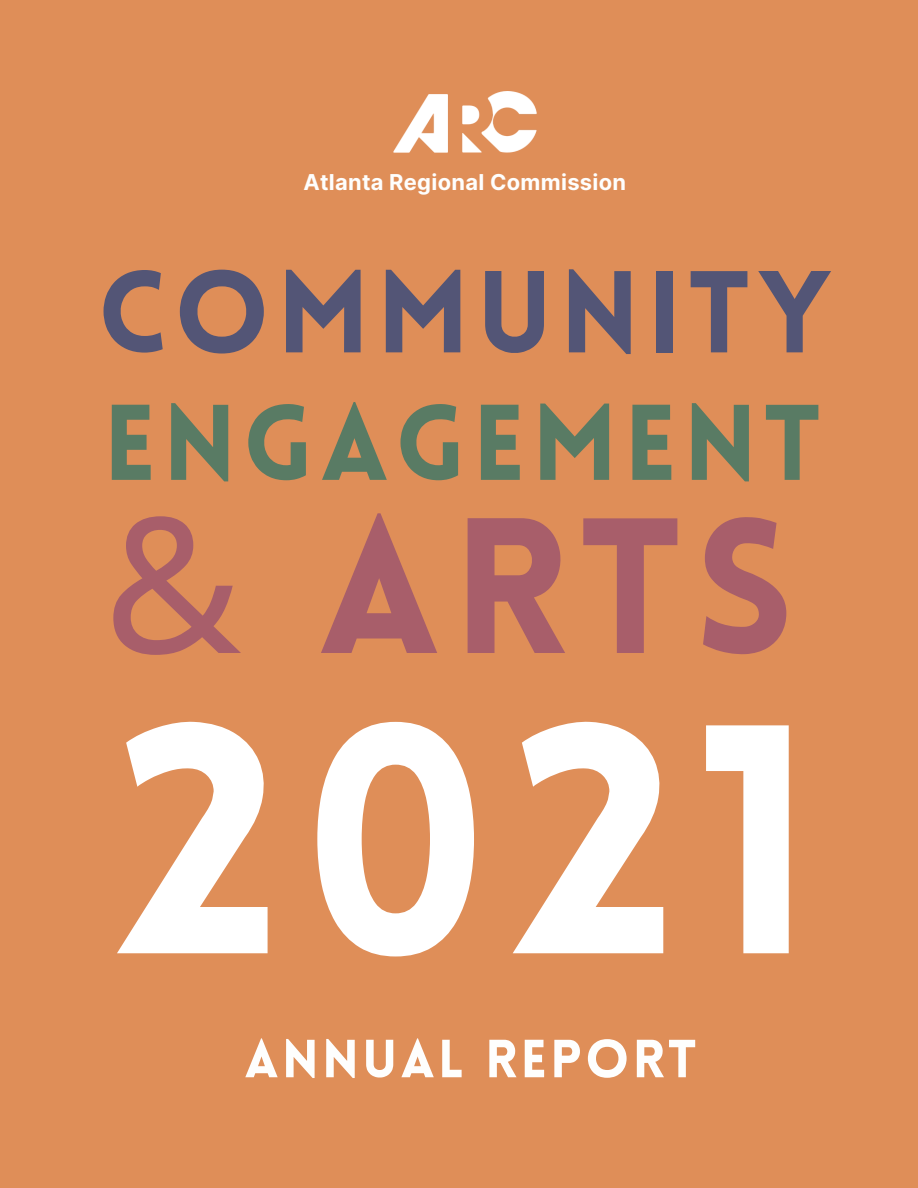
<style>
.page{position:relative;width:918px;height:1188px;background:#df8e58}
.page>*{position:absolute;margin:0;border:0;box-sizing:border-box;transform-origin:0 0}
.t1{font:900 319.2px "Lovelo";color:#fff}
.t2{font:900 188.55px "Lovelo";color:#a85e6a}
.t3{font:900 113.85px "Lovelo";letter-spacing:.06em;color:#535576}
.t4{font:900 105.15px "Lovelo";letter-spacing:.06em;color:#597b64}
.t5{font:900 52.5px "Lovelo";letter-spacing:.06em;color:#fefefd}
.t6{font:700 21.9px "Inter";letter-spacing:.015em;color:#fefefd}
.s1{font-family:"Noto Sans";font-weight:400}
</style>
<div class="page">
<img style="left:394px;top:92px;width:142px;height:61px">
<p class="t6" style="left:303px;top:169px;width:324px">Atlanta Regional Commission</p>
<p class="t3" style="left:98px;top:267px;width:735px">COMMUNITY</p>
<p class="t4" style="left:103px;top:401px;width:719px">ENGAGEMENT</p>
<p class="t2" style="left:103px;top:512px;width:692px"><span class="s1">&amp;</span> ARTS</p>
<p class="t1" style="left:115px;top:714px;width:701px">2021</p>
<p class="t5" style="left:244px;top:1038px;width:454px">ANNUAL REPORT</p>
</div>
